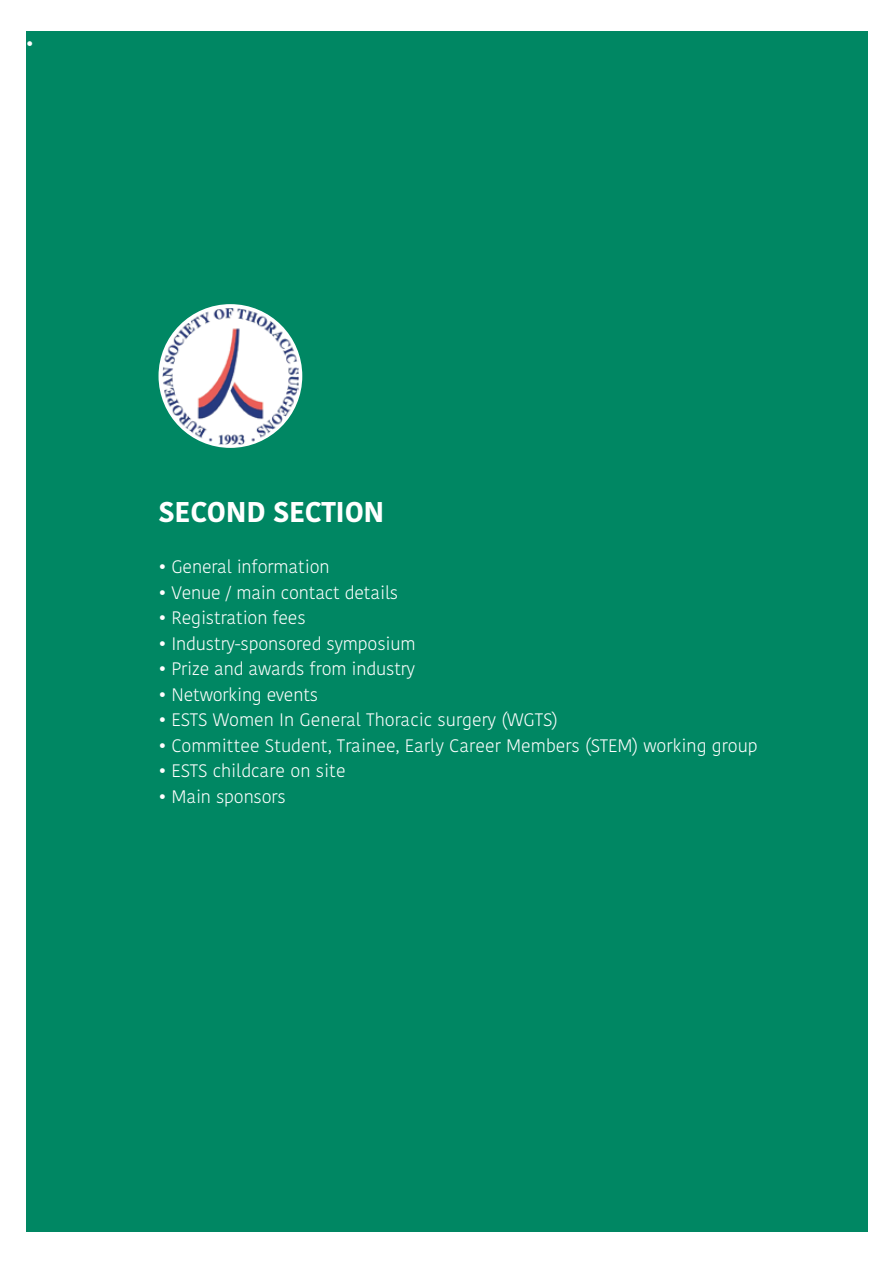
<style>
.page{position:relative;width:893px;height:1263px;background:#fff}
.page>*{position:absolute;margin:0;border:0;box-sizing:border-box;transform-origin:0 0}
.t1{font:700 28.5px "Kohinoor Devanagari";letter-spacing:-.01em;color:#fff}
.t2{font:300 18px "Kohinoor Bangla";letter-spacing:-.01em;color:#fff}
.t3{font:300 18px "Kohinoor Devanagari";color:#fff}
.s1{font-family:"Kohinoor Devanagari"}
</style>
<div class="page">
<div style="left:26px;top:31px;width:841px;height:1201px;background:#008763"></div>
<img style="left:162px;top:308px;width:137px;height:136px">
<p class="t3" style="left:26px;top:33px;width:10px">•</p>
<h1 class="t1" style="left:159px;top:487px;width:227px">SECOND SECTION</h1>
<p class="t2" style="left:159px;top:554px;width:172px"><span class="s1">• G</span>eneral information</p>
<p class="t2" style="left:159px;top:579px;width:241px"><span class="s1">•</span> Venue / main contact details</p>
<p class="t2" style="left:159px;top:605px;width:149px"><span class="s1">•</span> Registration fees</p>
<p class="t2" style="left:159px;top:630px;width:259px"><span class="s1">•</span> Industry-sponsored symposium</p>
<p class="t2" style="left:159px;top:656px;width:258px"><span class="s1">•</span> Prize and awards from industry</p>
<p class="t2" style="left:159px;top:681px;width:161px"><span class="s1">•</span> Networking events</p>
<p class="t2" style="left:159px;top:707px;width:401px"><span class="s1">•</span> ESTS Women In General Thoracic surgery (WGTS)</p>
<p class="t2" style="left:159px;top:732px;width:601px"><span class="s1">•</span> Committee Student, Trainee, Early Career Members (STEM) working group</p>
<p class="t2" style="left:159px;top:758px;width:189px"><span class="s1">•</span> ESTS childcare on site</p>
<p class="t2" style="left:159px;top:783px;width:129px"><span class="s1">•</span> Main sponsors</p>
</div>
